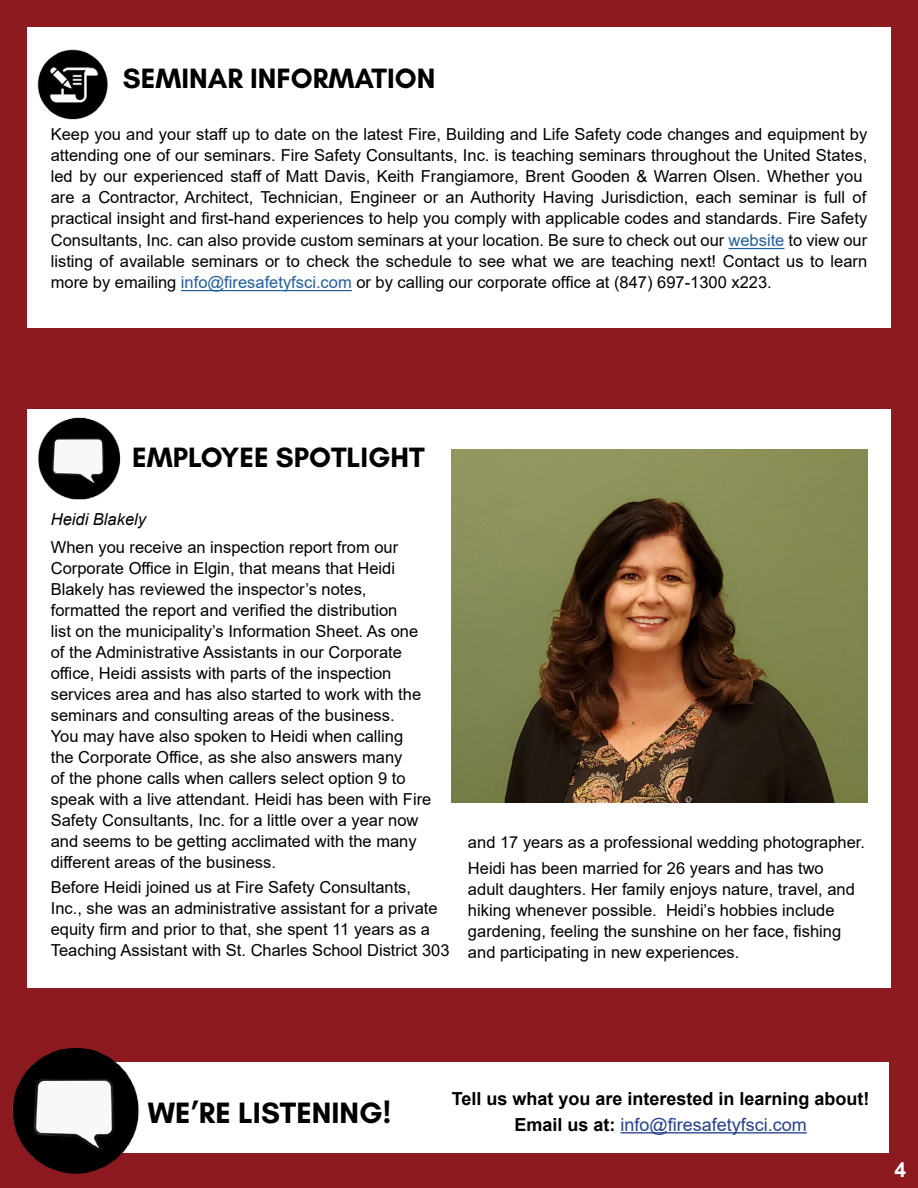
<style>
.page{position:relative;width:918px;height:1188px;background:#8c1a20}
.page>*{position:absolute;margin:0;border:0;box-sizing:border-box;transform-origin:0 0}
.t1{font:700 30px "Glacial Indifference";color:#000}
.t2{font:700 28.5px "Glacial Indifference";color:#000}
.t3{font:700 21px "Arial";color:#fff}
.t4{font:700 18px/25.5px "Arial";color:#000;text-align:center}
.t5{font:16.5px/21px "Arial";color:#000}
.t6{font:italic 16.5px "Arial";color:#000}
.s1{color:#215e9e}
.s2{font-weight:400;color:#25408f}
</style>
<div class="page">
<div style="left:27px;top:409px;width:864px;height:579px;background:#fff"></div>
<div style="left:55px;top:1063px;width:833px;height:90px;background:#fff"></div>
<hr style="left:621px;top:1132px;width:186px;height:2px;background:#25408f">
<img style="left:12px;top:1048px;width:147px;height:126px">
<div style="left:27px;top:28px;width:864px;height:300px;background:#fff"></div>
<hr style="left:181px;top:290px;width:171px;height:1px;background:#215e9e">
<hr style="left:729px;top:248px;width:55px;height:1px;background:#215e9e">
<img style="left:37px;top:49px;width:71px;height:71px">
<img style="left:38px;top:417px;width:83px;height:83px">
<img style="left:452px;top:450px;width:415px;height:352px">
<h2 class="t2" style="left:123px;top:60px;width:314px">SEMINAR INFORMATION</h2>
<p class="t5" style="left:51px;top:124px;width:818px">Keep you and your staff up to date on the latest Fire, Building and Life Safety code changes and equipment by attending one of our seminars. Fire Safety Consultants, Inc. is teaching seminars throughout the United States, led by our experienced staff of Matt Davis, Keith Frangiamore, Brent Gooden &amp; Warren Olsen. Whether you are a Contractor, Architect, Technician, Engineer or an Authority Having Jurisdiction, each seminar is full of practical insight and first-hand experiences to help you comply with applicable codes and standards. Fire Safety Consultants, Inc. can also provide custom seminars at your location. Be sure to check out our <span class="s1">website</span> to view our listing of available seminars or to check the schedule to see what we are teaching next! Contact us to learn more by emailing <span class="s1">info@firesafetyfsci.com</span> or by calling our corporate office at (847) 697-1300 x223.</p>
<h2 class="t2" style="left:132px;top:440px;width:294px">EMPLOYEE SPOTLIGHT</h2>
<p class="t6" style="left:51px;top:509px;width:97px">Heidi Blakely</p>
<p class="t5" style="left:51px;top:537px;width:382px">When you receive an inspection report from our Corporate Office in Elgin, that means that Heidi Blakely has reviewed the inspector’s notes, formatted the report and verified the distribution<br>list on the municipality’s Information Sheet. As one of the Administrative Assistants in our Corporate office, Heidi assists with parts of the inspection services area and has also started to work with the seminars and consulting areas of the business.<br>You may have also spoken to Heidi when calling<br>the Corporate Office, as she also answers many<br>of the phone calls when callers select option 9 to speak with a live attendant. Heidi has been with Fire Safety Consultants, Inc. for a little over a year now and seems to be getting acclimated with the many different areas of the business.</p>
<p class="t5" style="left:51px;top:877px;width:400px">Before Heidi joined us at Fire Safety Consultants,<br>Inc., she was an administrative assistant for a private equity firm and prior to that, she spent 11 years as a Teaching Assistant with St. Charles School District 303</p>
<p class="t5" style="left:468px;top:830px;width:399px;line-height:25.3px">and 17 years as a professional wedding photographer.<br>Heidi has been married for 26 years and has two</p>
<p class="t5" style="left:468px;top:878px;width:389px">adult daughters. Her family enjoys nature, travel, and hiking whenever possible. Heidi’s hobbies include gardening, feeling the sunshine on her face, fishing and participating in new experiences.</p>
<h1 class="t1" style="left:148px;top:1094px;width:245px">WE’RE LISTENING!</h1>
<p class="t4" style="left:452px;top:1087px;width:419px">Tell us what you are interested in learning about!<br>Email us at: <span class="s2">info@firesafetyfsci.com</span></p>
<p class="t3" style="left:894px;top:1155px;width:13px">4</p>
</div>
